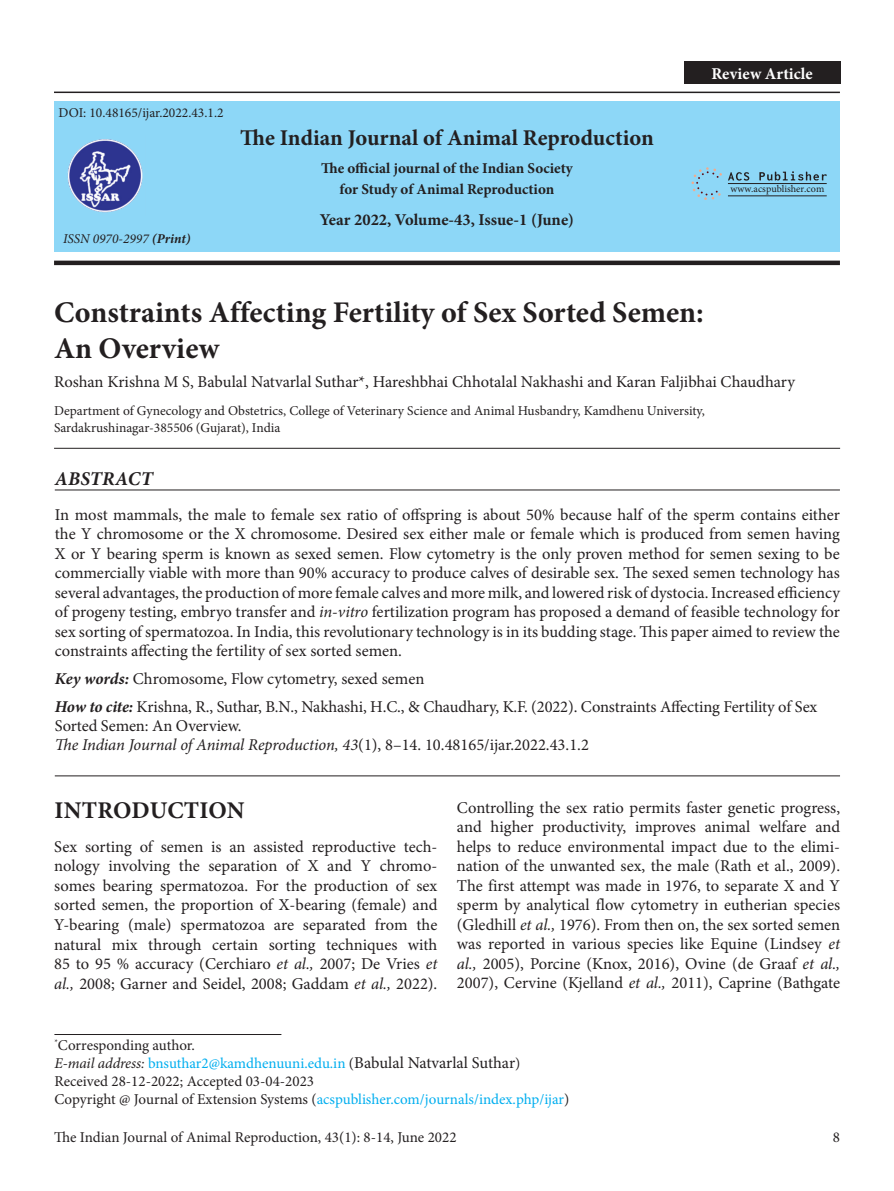
<style>
.page{position:relative;width:894px;height:1191px;background:#fff}
.page>*{position:absolute;margin:0;border:0;box-sizing:border-box;transform-origin:0 0}
.article_title{font:700 30px/36px "Minion Pro";color:#231f20}
.head-1{font:700 24px "Minion Pro";letter-spacing:.01em;color:#231f20}
.t1{font:700 22.5px "Minion Pro";color:#231f20}
.Abstract{font:italic 700 19.5px "Minion Pro";letter-spacing:.01em;color:#231f20}
.para-1{font:16.5px/19.5px "Minion Pro";color:#231f20;text-align:justify}
.abstract_text{font:16.5px/19.5px "Minion Pro";color:#231f20;text-align:justify}
.Article_info_text{font:16.5px/18.9px "Minion Pro";letter-spacing:-.01em;color:#231f20}
.author_name{font:16.5px "Minion Pro";letter-spacing:-.005em;color:#231f20}
.t2{font:700 16.5px "Minion Pro";color:#231f20}
.t3{font:700 16.5px "Minion Pro";letter-spacing:.005em;color:#fff}
.Email_Section{font:15px "Minion Pro";letter-spacing:-.005em;color:#00aeef}
.Email_Section-2{font:15px "Minion Pro";color:#231f20}
.t4{font:700 15px/21px "Minion Pro";color:#231f20;text-align:center}
.Corresponding_author{font:15px "Minion Pro";letter-spacing:-.005em;color:#231f20}
.author-affil{font:13.5px/16.5px "Minion Pro";color:#231f20}
.t5{font:italic 13.5px "Minion Pro";color:#231f20}
.t6{font:10.05px "Minion Pro";color:#231f20}
.s1{font-weight:700}
.s2{font-style:italic}
.s3{font-weight:700;font-style:italic}
.s4{font-style:italic;color:#231f20}
.s5{color:#231f20}
.s6{font-size:16.5px;color:#231f20}
</style>
<div class="page">
<hr style="left:55px;top:489px;width:784px;height:1px;background:#231f20">
<hr style="left:55px;top:775px;width:784px;height:1px;background:#231f20">
<hr style="left:54px;top:1033px;width:227px;height:1px;background:#231f20">
<hr style="left:54px;top:92px;width:785px;height:1px;background:#231f20">
<div style="left:54px;top:260px;width:785px;height:5px;background:#231f20"></div>
<div style="left:54px;top:102px;width:785px;height:150px;background:#8dd7f7"></div>
<hr style="left:54px;top:448px;width:785px;height:1px;background:#231f20">
<div style="left:683px;top:62px;width:157px;height:22px;background:#231f20"></div>
<svg style="left:728px;top:172px;width:21px;height:9px"></svg>
<svg style="left:759px;top:171px;width:67px;height:10px"></svg>
<svg style="left:691px;top:167px;width:30px;height:33px"></svg>
<hr style="left:727px;top:183px;width:99px;height:1px;background:#231f20">
<hr style="left:727px;top:195px;width:99px;height:1px;background:#231f20">
<img style="left:67px;top:139px;width:76px;height:74px">
<p class="author-affil" style="left:59px;top:105px;width:166px">DOI: 10.48165/ijar.2022.43.1.2</p>
<p class="t5" style="left:63px;top:229px;width:129px">ISSN 0970-2997 <span class="s1">(Print)</span></p>
<p class="t1" style="left:240px;top:122px;width:415px">The Indian Journal of Animal Reproduction</p>
<p class="t4" style="left:321px;top:158px;width:253px">The official journal of the Indian Society for Study of Animal Reproduction</p>
<p class="t2" style="left:320px;top:208px;width:255px">Year 2022, Volume-43, Issue-1 (June)</p>
<p class="t3" style="left:711px;top:62px;width:103px">Review Article</p>
<p class="t6" style="left:730px;top:182px;width:95px">www.acspublisher.com</p>
<p class="article_title" style="left:54px;top:294px;width:651px">Constraints Affecting Fertility of Sex Sorted Semen:<br>An Overview</p>
<p class="author_name" style="left:54px;top:370px;width:742px">Roshan Krishna M S, Babulal Natvarlal Suthar*, Hareshbhai Chhotalal Nakhashi and Karan Faljibhai Chaudhary</p>
<p class="author-affil" style="left:54px;top:402px;width:652px">Department of Gynecology and Obstetrics, College of Veterinary Science and Animal Husbandry, Kamdhenu University,<br>Sardakrushinagar-385506 (Gujarat), India</p>
<p class="Abstract" style="left:55px;top:465px;width:99px">ABSTRACT</p>
<p class="abstract_text" style="left:55px;top:504px;width:786px">In most mammals, the male to female sex ratio of offspring is about 50% because half of the sperm contains either the Y chromosome or the X chromosome. Desired sex either male or female which is produced from semen having X or Y bearing sperm is known as sexed semen. Flow cytometry is the only proven method for semen sexing to be commercially viable with more than 90% accuracy to produce calves of desirable sex. The sexed semen technology has several advantages, the production of more female calves and more milk, and lowered risk of dystocia. Increased efficiency of progeny testing, embryo transfer and <span class="s2">in-vitro</span> fertilization program has proposed a demand of feasible technology for sex sorting of spermatozoa. In India, this revolutionary technology is in its budding stage. This paper aimed to review the constraints affecting the fertility of sex sorted semen.</p>
<p class="Article_info_text" style="left:55px;top:669px;width:371px"><span class="s3">Key words:</span> Chromosome, Flow cytometry, sexed semen</p>
<p class="Article_info_text" style="left:55px;top:697px;width:763px"><span class="s3">How to cite:</span> Krishna, R., Suthar, B.N., Nakhashi, H.C., &amp; Chaudhary, K.F. (2022). Constraints Affecting Fertility of Sex<br>Sorted Semen: An Overview.<br><span class="s2">The Indian Journal of Animal Reproduction, 43</span>(1), 8–14. 10.48165/ijar.2022.43.1.2</p>
<p class="head-1" style="left:54px;top:793px;width:192px">INTRODUCTION</p>
<p class="para-1" style="left:54px;top:836px;width:384px">Sex sorting of semen is an assisted reproductive tech&shy;nology involving the separation of X and Y chromo&shy;somes bearing spermatozoa. For the production of sex sorted semen, the proportion of X-bearing (female) and Y-bearing (male) spermatozoa are separated from the natural mix through certain sorting techniques with 85 to 95 % accuracy (Cerchiaro <span class="s2">et al.,</span> 2007; De Vries <span class="s2">et al.,</span> 2008; Garner and Seidel, 2008; Gaddam <span class="s2">et al.,</span> 2022).</p>
<p class="para-1" style="left:457px;top:797px;width:384px">Controlling the sex ratio permits faster genetic progress, and higher productivity, improves animal welfare and helps to reduce environmental impact due to the elimi&shy;nation of the unwanted sex, the male (Rath et al., 2009).<br>The first attempt was made in 1976, to separate X and Y sperm by analytical flow cytometry in eutherian species (Gledhill <span class="s2">et al.,</span> 1976). From then on, the sex sorted semen was reported in various species like Equine (Lindsey <span class="s2">et al.,</span> 2005), Porcine (Knox, 2016), Ovine (de Graaf <span class="s2">et al., </span>2007), Cervine (Kjelland <span class="s2">et al.,</span> 2011), Caprine (Bathgate</p>
<p class="Corresponding_author" style="left:54px;top:1034px;width:142px"><sup>*</sup>Corresponding author.</p>
<p class="Email_Section" style="left:54px;top:1052px;width:467px"><span class="s4">E-mail address:</span> bnsuthar2@kamdhenuuni.edu.in <span class="s5">(</span><span class="s6">Babulal Natvarlal Suthar</span><span class="s5">)</span></p>
<p class="Email_Section-2" style="left:54px;top:1070px;width:261px">Received 28-12-2022; Accepted 03-04-2023</p>
<p class="Email_Section" style="left:54px;top:1088px;width:516px"><span class="s5">Copyright @ Journal of Extension Systems (</span>acspublisher.com/journals/index.php/ijar<span class="s5">)</span></p>
<p class="Email_Section-2" style="left:54px;top:1127px;width:404px">The Indian Journal of Animal Reproduction, 43(1): 8-14, June 2022</p>
<p class="Email_Section-2" style="left:832px;top:1127px;width:9px">8</p>
</div>
